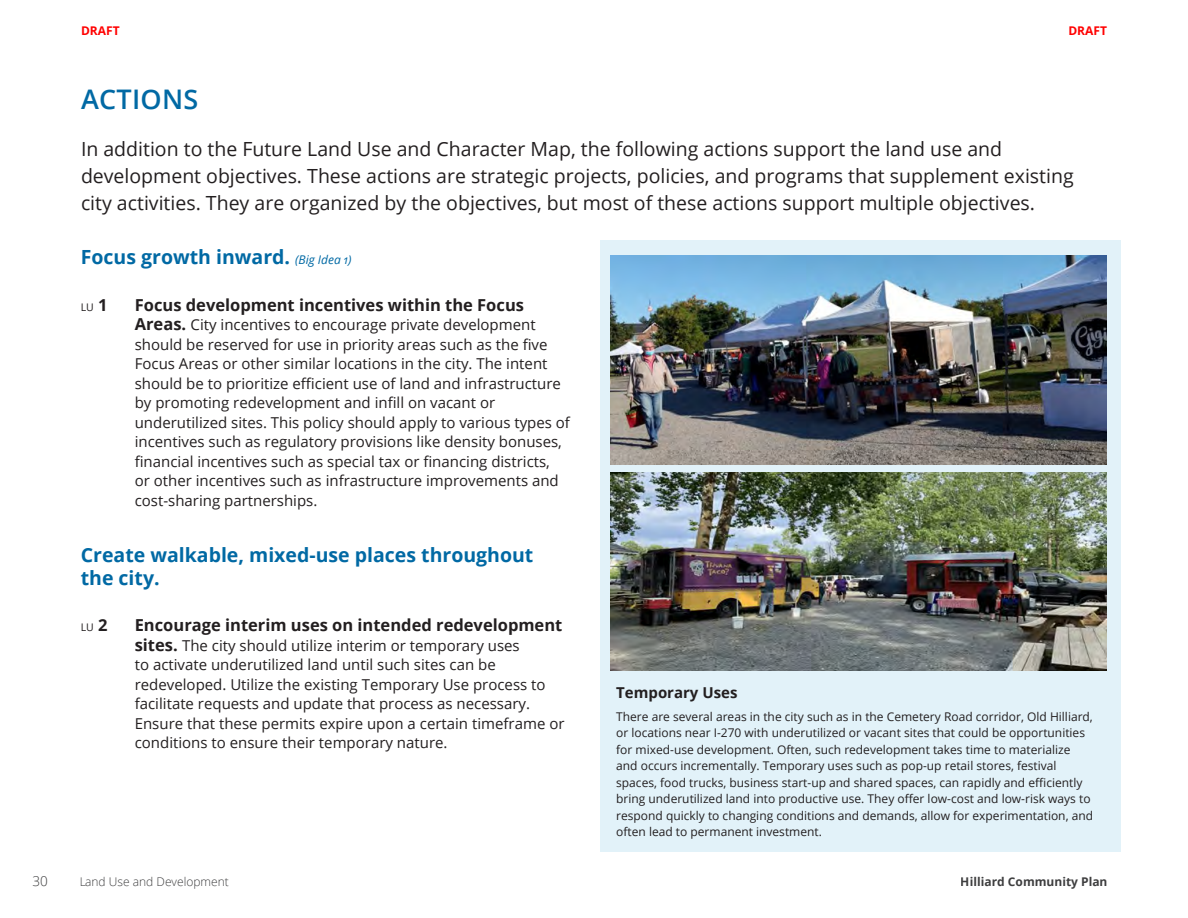
<style>
.page{position:relative;width:1188px;height:918px;background:#fff}
.page>*{position:absolute;margin:0;border:0;box-sizing:border-box;transform-origin:0 0}
.Heading_1{font:600 27px "Open Sans";letter-spacing:.01em;color:#0169a4}
.IntroParagraph{font:19.5px/27px "Open Sans";color:#231f20}
.Heading_2{font:700 19.5px/22.5px "Open Sans";color:#0169a4}
.Actions{font:700 16.5px "Open Sans";color:#231f20}
.Actions-2{font:15px/19.5px "Open Sans";color:#231f20}
.Heading_3{font:700 15px "Open Sans";color:#231f20}
.t1{font:300 13.5px "Open Sans";color:#3e3e3f}
.pSmall{font:12px/16.5px "Open Sans";color:#231f20}
.t2{font:300 12px "Open Sans";color:#3e3e3f}
.t3{font:700 12px "Open Sans";color:#3e3e3f}
.t4{font:700 12px "Open Sans";color:#f00}
.Actions-3{font:10.5px "Open Sans";color:#231f20}
.s1{font-weight:400;font-style:italic;font-size:12px}
.s2{font-weight:700;font-size:16.5px}
</style>
<div class="page">
<div style="left:600px;top:241px;width:520px;height:611px;background:#e2f2f9"></div>
<img style="left:611px;top:256px;width:496px;height:209px">
<img style="left:611px;top:472px;width:496px;height:198px">
<p class="t4" style="left:81px;top:22px;width:40px">DRAFT</p>
<p class="t4" style="left:1068px;top:22px;width:40px">DRAFT</p>
<p class="Heading_1" style="left:81px;top:80px;width:119px">ACTIONS</p>
<p class="IntroParagraph" style="left:81px;top:135px;width:994px">In addition to the Future Land Use and Character Map, the following actions support the land use and development objectives. These actions are strategic projects, policies, and programs that supplement existing city activities. They are organized by the objectives, but most of these actions support multiple objectives.</p>
<p class="Heading_2" style="left:81px;top:246px;width:272px">Focus growth inward. <span class="s1">(Big Idea 1)</span></p>
<p class="Actions-3" style="left:81px;top:300px;width:28px">lu <span class="s2">1</span></p>
<p class="Actions" style="left:135px;top:293px;width:391px">Focus development incentives within the Focus</p>
<p class="Actions-2" style="left:135px;top:315px;width:437px"><span class="s2">Areas.</span> City incentives to encourage private development should be reserved for use in priority areas such as the five Focus Areas or other similar locations in the city. The intent should be to prioritize efficient use of land and infrastructure by promoting redevelopment and infill on vacant or underutilized sites. This policy should apply to various types of incentives such as regulatory provisions like density bonuses, financial incentives such as special tax or financing districts,<br>or other incentives such as infrastructure improvements and cost-sharing partnerships.</p>
<p class="Heading_2" style="left:81px;top:543px;width:454px">Create walkable, mixed-use places throughout the city.</p>
<p class="Actions-3" style="left:81px;top:620px;width:28px">lu <span class="s2">2</span></p>
<p class="Actions" style="left:135px;top:614px;width:429px">Encourage interim uses on intended redevelopment</p>
<p class="Actions-2" style="left:135px;top:635px;width:431px"><span class="s2">sites.</span> The city should utilize interim or temporary uses<br>to activate underutilized land until such sites can be redeveloped. Utilize the existing Temporary Use process to facilitate requests and update that process as necessary.<br>Ensure that these permits expire upon a certain timeframe or conditions to ensure their temporary nature.</p>
<p class="Heading_3" style="left:616px;top:682px;width:123px">Temporary Uses</p>
<p class="pSmall" style="left:616px;top:708px;width:478px">There are several areas in the city such as in the Cemetery Road corridor, Old Hilliard, or locations near I-270 with underutilized or vacant sites that could be opportunities for mixed-use development. Often, such redevelopment takes time to materialize and occurs incrementally. Temporary uses such as pop-up retail stores, festival spaces, food trucks, business start-up and shared spaces, can rapidly and efficiently bring underutilized land into productive use. They offer low-cost and low-risk ways to respond quickly to changing conditions and demands, allow for experimentation, and often lead to permanent investment.</p>
<p class="t1" style="left:32px;top:872px;width:17px">30</p>
<p class="t2" style="left:79px;top:873px;width:151px">Land Use and Development</p>
<p class="t3" style="left:961px;top:873px;width:148px">Hilliard Community Plan</p>
</div>
